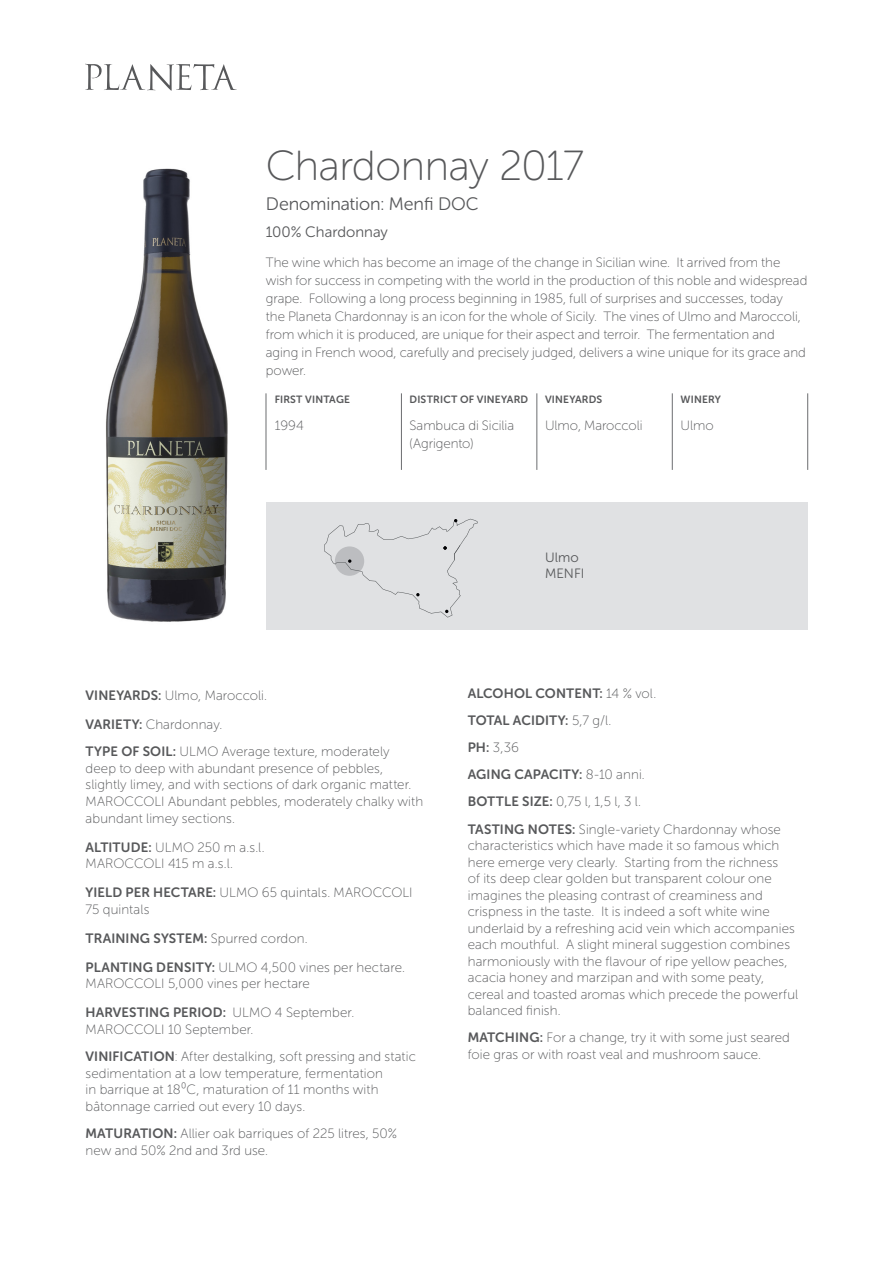
<style>
.page{position:relative;width:893px;height:1263px;background:#fff}
.page>*{position:absolute;margin:0;border:0;box-sizing:border-box;transform-origin:0 0}
.titolo_vino{font:42px "Museo Sans Rounded 100";letter-spacing:-.01em;color:#57585a}
.titolo_vino-2{font:18px "Museo Sans Rounded 300";letter-spacing:-.005em;color:#57585a}
.titolo_vino-3{font:15px "Museo Sans Rounded 300";letter-spacing:.005em;color:#57585a}
.par_elenco{font:13.5px/16.6px "Museo Sans Rounded 100";letter-spacing:.005em;color:#57585a}
.par_elenco-2{font:13.5px "Museo Sans Rounded 700";letter-spacing:.01em;color:#57585a}
.titoletto_tabella{font:13.5px/18px "Museo Sans Rounded 100";color:#57585a}
.par_elenco-3{font:13.5px/16.2px "Museo Sans Rounded 300";letter-spacing:.005em;color:#57585a}
.titoletto_tabella-2{font:10.5px "Museo Sans Rounded 700";letter-spacing:.02em;color:#57585a}
.s1{font-family:"Museo Sans Rounded 700"}
.s2{font-family:"Museo Sans Rounded 100"}
</style>
<div class="page">
<img style="left:106px;top:168px;width:122px;height:454px">
<hr style="left:401px;top:393px;width:1px;height:77px;background:#6c6d70">
<hr style="left:266px;top:393px;width:1px;height:77px;background:#6c6d70">
<hr style="left:537px;top:393px;width:1px;height:77px;background:#6c6d70">
<hr style="left:672px;top:393px;width:1px;height:77px;background:#6c6d70">
<hr style="left:807px;top:393px;width:1px;height:77px;background:#6c6d70">
<svg style="left:85px;top:64px;width:152px;height:27px"></svg>
<div style="left:266px;top:502px;width:542px;height:128px;background:#e0e1e3"></div>
<svg style="left:324px;top:519px;width:154px;height:98px"></svg>
<p class="titolo_vino" style="left:266px;top:144px;width:320px">Chardonnay 2017</p>
<p class="titolo_vino-2" style="left:266px;top:195px;width:214px">Denomination: Menfi DOC</p>
<p class="titolo_vino-3" style="left:266px;top:224px;width:124px">100% Chardonnay</p>
<p class="par_elenco" style="left:266px;top:253px;width:543px;line-height:18px">The wine which has become an image of the change in Sicilian wine. It arrived from the wish for success in competing with the world in the production of this noble and widespread grape. Following a long process beginning in 1985, full of surprises and successes, today<br>the Planeta Chardonnay is an icon for the whole of Sicily. The vines of Ulmo and Maroccoli, from which it is produced, are unique for their aspect and terroir. The fermentation and aging in French wood, carefully and precisely judged, delivers a wine unique for its grace and power.</p>
<p class="titoletto_tabella-2" style="left:275px;top:394px;width:77px">FIRST VINTAGE</p>
<p class="titoletto_tabella" style="left:275px;top:416px;width:31px">1994</p>
<p class="titoletto_tabella-2" style="left:409px;top:394px;width:120px">DISTRICT OF VINEYARD</p>
<p class="titoletto_tabella" style="left:409px;top:416px;width:106px">Sambuca di Sicilia (Agrigento)</p>
<p class="titoletto_tabella-2" style="left:545px;top:394px;width:59px">VINEYARDS</p>
<p class="titoletto_tabella" style="left:545px;top:416px;width:99px">Ulmo, Maroccoli</p>
<p class="titoletto_tabella-2" style="left:681px;top:394px;width:42px">WINERY</p>
<p class="titoletto_tabella" style="left:681px;top:416px;width:35px">Ulmo</p>
<p class="par_elenco" style="left:86px;top:687px;width:183px"><span class="s1">VINEYARDS:</span> Ulmo, Maroccoli.</p>
<p class="par_elenco" style="left:86px;top:716px;width:138px"><span class="s1">VARIETY:</span> Chardonnay.</p>
<p class="par_elenco" style="left:86px;top:743px;width:339px"><span class="s1">TYPE OF SOIL:</span> ULMO Average texture, moderately deep to deep with abundant presence of pebbles, slightly limey, and with sections of dark organic matter.<br>MAROCCOLI Abundant pebbles, moderately chalky with abundant limey sections.</p>
<p class="par_elenco" style="left:86px;top:839px;width:180px"><span class="s1">ALTITUDE:</span> ULMO 250 m a.s.l.<br>MAROCCOLI 415 m a.s.l.</p>
<p class="par_elenco" style="left:86px;top:884px;width:329px"><span class="s1">YIELD PER HECTARE:</span> ULMO 65 quintals. MAROCCOLI<br>75 quintals</p>
<p class="par_elenco-2" style="left:86px;top:930px;width:224px">TRAINING SYSTEM: <span class="s2">Spurred cordon.</span></p>
<p class="par_elenco" style="left:86px;top:959px;width:321px"><span class="s1">PLANTING DENSITY:</span> ULMO 4,500 vines per hectare.<br>MAROCCOLI 5,000 vines per hectare</p>
<p class="par_elenco" style="left:86px;top:1004px;width:270px"><span class="s1">HARVESTING PERIOD:</span> ULMO 4 September.<br>MAROCCOLI 10 September.</p>
<p class="par_elenco" style="left:86px;top:1048px;width:332px"><span class="s1">VINIFICATION</span>: After destalking, soft pressing and static sedimentation at a low temperature, fermentation<br>in barrique at 18⁰C, maturation of 11 months with bâtonnage carried out every 10 days.</p>
<p class="par_elenco" style="left:86px;top:1125px;width:313px"><span class="s1">MATURATION:</span> Allier oak barriques of 225 litres, 50% new and 50% 2nd and 3rd use.</p>
<p class="par_elenco-3" style="left:545px;top:549px;width:41px">Ulmo<br>MENFI</p>
<p class="par_elenco-2" style="left:468px;top:686px;width:190px">ALCOHOL CONTENT: <span class="s2">14 % vol.</span></p>
<p class="par_elenco-2" style="left:468px;top:713px;width:145px">TOTAL ACIDITY: <span class="s2">5,7 g/l.</span></p>
<p class="par_elenco" style="left:468px;top:739px;width:53px"><span class="s1">PH:</span> 3,36</p>
<p class="par_elenco-2" style="left:468px;top:767px;width:179px">AGING CAPACITY: <span class="s2">8-10 anni.</span></p>
<p class="par_elenco" style="left:468px;top:793px;width:175px"><span class="s1">BOTTLE SIZE:</span> 0,75 l, 1,5 l, 3 l.</p>
<p class="par_elenco" style="left:468px;top:821px;width:332px"><span class="s1">TASTING NOTES:</span> Single-variety Chardonnay whose characteristics which have made it so famous which here emerge very clearly. Starting from the richness<br>of its deep clear golden but transparent colour one imagines the pleasing contrast of creaminess and crispness in the taste. It is indeed a soft white wine underlaid by a refreshing acid vein which accompanies each mouthful. A slight mineral suggestion combines harmoniously with the flavour of ripe yellow peaches, acacia honey and marzipan and with some peaty, cereal and toasted aromas which precede the powerful balanced finish.</p>
<p class="par_elenco" style="left:468px;top:1029px;width:324px"><span class="s1">MATCHING:</span> For a change, try it with some just seared foie gras or with roast veal and mushroom sauce.</p>
</div>
